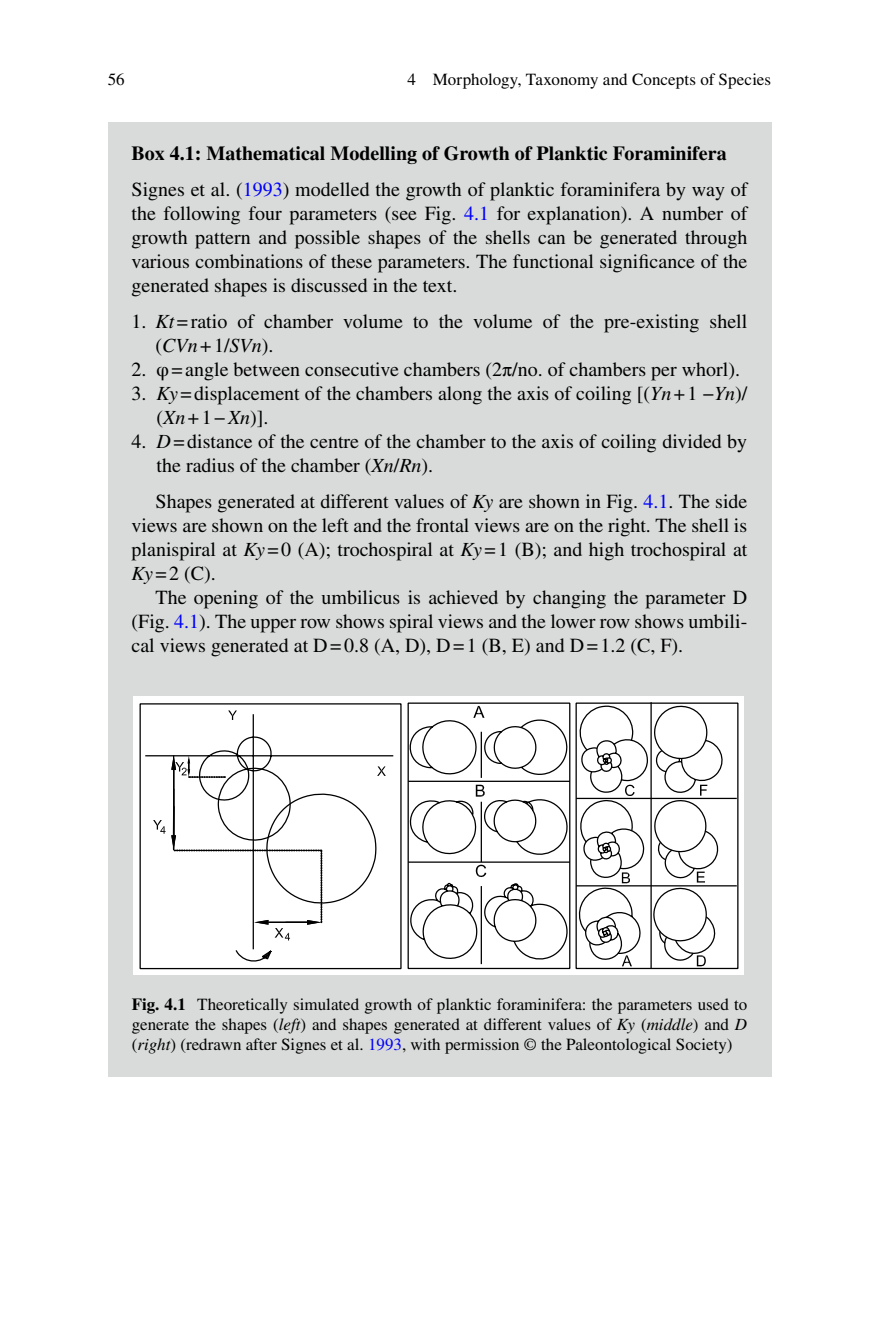
<style>
.page{position:relative;width:879px;height:1333px;background:#fff}
.page>*{position:absolute;margin:0;border:0;box-sizing:border-box;transform-origin:0 0}
.t1{font:20px/24px "Ygmrjv Times";color:#000;text-align:justify}
.t2{font:700 20px "Tkrysm Times";color:#000}
.t3{font:17px/20px "Ygmrjv Times";color:#000;text-align:justify}
.t4{font:17px "Pckcqk Times";color:#000}
.s1{color:#0000fa}
.s2{font-family:"Cgbxhc Times";font-style:italic}
.s3{font-family:"Lfrbkn STIX General"}
.s4{font-family:"Tkrysm Times";font-weight:700}
</style>
<div class="page">
<div style="left:108px;top:122px;width:663px;height:954px;background:#d9dada"></div>
<div style="left:134px;top:696px;width:610px;height:278px;background:#fff"></div>
<svg style="left:139px;top:702px;width:600px;height:267px"></svg>
<p class="t3" style="left:108px;top:69px;width:18px">56</p>
<p class="t4" style="left:407px;top:70px;width:365px">4 Morphology, Taxonomy and Concepts of Species</p>
<p class="t2" style="left:132px;top:141px;width:596px">Box 4.1: Mathematical Modelling of Growth of Planktic Foraminifera</p>
<p class="t1" style="left:132px;top:177px;width:617px">Signes et al. (<span class="s1">1993</span>) modelled the growth of planktic foraminifera by way of the following four parameters (see Fig. <span class="s1">4.1</span> for explanation). A number of growth pattern and possible shapes of the shells can be generated through various combinations of these parameters. The functional significance of the generated shapes is discussed in the text.</p>
<p class="t1" style="left:156px;top:309px;width:593px;text-indent:-24px">1. <span class="s2">Kt</span>=ratio of chamber volume to the volume of the pre-existing shell (<span class="s2">CVn</span>+1/<span class="s2">SVn</span>).</p>
<p class="t1" style="left:132px;top:357px;width:610px">2. <span class="s3">φ</span>=angle between consecutive chambers (2<span class="s3">π</span>/no. of chambers per whorl).</p>
<p class="t1" style="left:157px;top:381px;width:592px;text-indent:-25px">3. <span class="s2">Ky</span>=displacement of the chambers along the axis of coiling [(<span class="s2">Yn</span>+1 −<span class="s2">Yn</span>)/ (<span class="s2">Xn</span>+1−<span class="s2">Xn</span>)].</p>
<p class="t1" style="left:157px;top:429px;width:592px;text-indent:-25px">4. <span class="s2">D</span>=distance of the centre of the chamber to the axis of coiling divided by the radius of the chamber (<span class="s2">Xn</span>/<span class="s2">Rn</span>).</p>
<p class="t1" style="left:132px;top:489px;width:617px;text-indent:24px">Shapes generated at different values of <span class="s2">Ky</span> are shown in Fig. <span class="s1">4.1</span>. The side views are shown on the left and the frontal views are on the right. The shell is planispiral at <span class="s2">Ky</span>=0 (A); trochospiral at <span class="s2">Ky</span>=1 (B); and high trochospiral at <span class="s2">Ky</span>=2 (C).</p>
<p class="t1" style="left:132px;top:585px;width:617px;text-indent:24px">The opening of the umbilicus is achieved by changing the parameter D (Fig. <span class="s1">4.1</span>). The upper row shows spiral views and the lower row shows umbili&shy;cal views generated at D=0.8 (A, D), D=1 (B, E) and D=1.2 (C, F).</p>
<p class="t3" style="left:132px;top:994px;width:617px"><span class="s4">Fig. 4.1</span> Theoretically simulated growth of planktic foraminifera: the parameters used to generate the shapes (<span class="s2">left</span>) and shapes generated at different values of <span class="s2">Ky</span> (<span class="s2">middle</span>) and <span class="s2">D </span>(<span class="s2">right</span>) (redrawn after Signes et al. <span class="s1">1993</span>, with permission © the Paleontological Society)</p>
</div>
